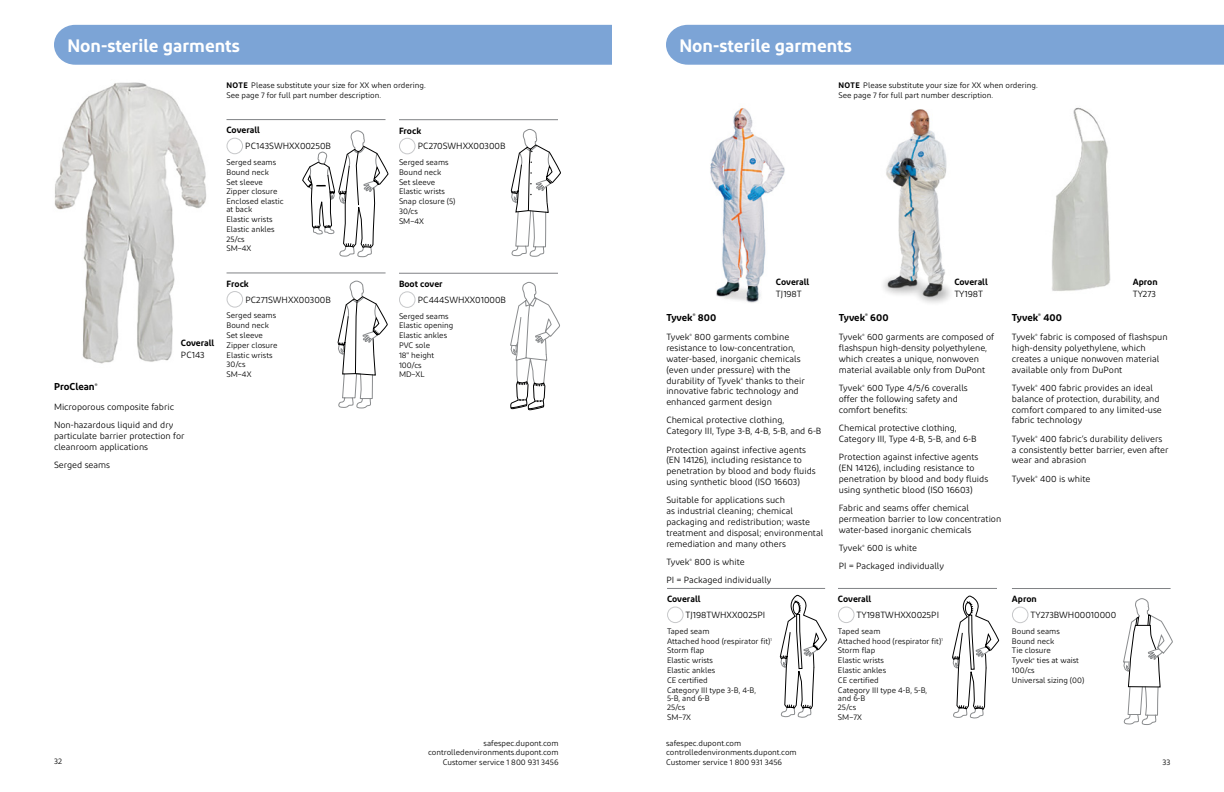
<style>
.page{position:relative;width:1224px;height:792px;background:#fff}
.page>*{position:absolute;margin:0;border:0;box-sizing:border-box;transform-origin:0 0}
.t1{font:600 18px "Diodrum";color:#fff}
.t2{font:600 10px "Diodrum";color:#000}
.t3{font:9px/10.8px "Diodrum";color:#000}
.t4{font:600 9px "Diodrum";color:#000}
.t5{font:8px/9.8px "Diodrum";color:#000}
.s1{font-weight:600}
</style>
<div class="page">
<img style="left:54px;top:82px;width:153px;height:282px">
<hr style="left:399px;top:273px;width:159px;height:1px;background:#808285">
<div style="left:399px;top:291px;width:17px;height:17px;border:1px solid #c7c8ca;border-radius:50%"></div>
<svg style="left:510px;top:282px;width:50px;height:128px"></svg>
<hr style="left:399px;top:119px;width:159px;height:1px;background:#808285">
<div style="left:399px;top:138px;width:17px;height:16px;border:1px solid #c7c8ca;border-radius:50%"></div>
<svg style="left:511px;top:129px;width:50px;height:128px"></svg>
<hr style="left:227px;top:273px;width:159px;height:1px;background:#808285">
<div style="left:227px;top:291px;width:16px;height:17px;border:1px solid #c7c8ca;border-radius:50%"></div>
<svg style="left:338px;top:281px;width:50px;height:127px"></svg>
<hr style="left:226px;top:119px;width:160px;height:1px;background:#808285">
<div style="left:226px;top:138px;width:17px;height:16px;border:1px solid #c7c8ca;border-radius:50%"></div>
<svg style="left:302px;top:130px;width:86px;height:127px"></svg>
<div style="left:54px;top:25px;width:558px;height:40px;background:#7ca4d6"></div>
<hr style="left:667px;top:588px;width:158px;height:1px;background:#808285">
<div style="left:667px;top:607px;width:17px;height:16px;border:1px solid #c7c8ca;border-radius:50%"></div>
<svg style="left:780px;top:595px;width:47px;height:123px"></svg>
<div style="left:666px;top:25px;width:558px;height:40px;background:#7ca4d6"></div>
<hr style="left:838px;top:588px;width:159px;height:1px;background:#808285">
<div style="left:838px;top:607px;width:17px;height:16px;border:1px solid #c7c8ca;border-radius:50%"></div>
<img style="left:1052px;top:107px;width:59px;height:184px">
<img style="left:883px;top:109px;width:68px;height:194px">
<svg style="left:952px;top:596px;width:47px;height:122px"></svg>
<img style="left:710px;top:108px;width:75px;height:195px">
<hr style="left:1012px;top:588px;width:159px;height:1px;background:#808285">
<div style="left:1012px;top:607px;width:17px;height:16px;border:1px solid #c7c8ca;border-radius:50%"></div>
<svg style="left:1123px;top:598px;width:50px;height:127px"></svg>
<h1 class="t1" style="left:67px;top:34px;width:174px">Non-sterile garments</h1>
<p class="t5" style="left:226px;top:80px;width:201px"><span class="s1">NOTE</span> Please substitute your size for XX when ordering.<br>See page 7 for full part number description.</p>
<p class="t4" style="left:181px;top:337px;width:35px">Coverall</p>
<p class="t3" style="left:181px;top:349px;width:25px">PC143</p>
<p class="t2" style="left:54px;top:380px;width:45px">ProClean<sup>®</sup></p>
<p class="t3" style="left:54px;top:397px;width:122px;line-height:18.4px">Microporous composite fabric<br>Non-hazardous liquid and dry</p>
<p class="t3" style="left:54px;top:430px;width:132px">particulate barrier protection for cleanroom applications</p>
<p class="t3" style="left:54px;top:459px;width:58px">Serged seams</p>
<p class="t4" style="left:226px;top:125px;width:35px">Coverall</p>
<p class="t3" style="left:245px;top:141px;width:87px">PC143SWHXX00250B</p>
<p class="t5" style="left:226px;top:157px;width:59px">Serged seams<br>Bound neck<br>Set sleeve<br>Zipper closure<br>Enclosed elastic</p>
<p class="t5" style="left:226px;top:204px;width:50px">at back<br>Elastic wrists<br>Elastic ankles<br>25/cs<br>SM–4X</p>
<p class="t4" style="left:227px;top:278px;width:24px">Frock</p>
<p class="t3" style="left:245px;top:294px;width:87px">PC271SWHXX00300B</p>
<p class="t5" style="left:227px;top:310px;width:53px">Serged seams<br>Bound neck<br>Set sleeve<br>Zipper closure<br>Elastic wrists<br>30/cs<br>SM–4X</p>
<p class="t4" style="left:399px;top:125px;width:24px">Frock</p>
<p class="t3" style="left:418px;top:141px;width:89px">PC270SWHXX00300B</p>
<p class="t5" style="left:399px;top:157px;width:58px">Serged seams<br>Bound neck<br>Set sleeve<br>Elastic wrists<br>Snap closure (5)<br>30/cs<br>SM–4X</p>
<p class="t4" style="left:399px;top:278px;width:45px">Boot cover</p>
<p class="t3" style="left:418px;top:294px;width:90px">PC444SWHXX01000B</p>
<p class="t5" style="left:399px;top:311px;width:56px">Serged seams<br>Elastic opening<br>Elastic ankles<br>PVC sole<br>18" height<br>100/cs<br>MD–XL</p>
<p class="t5" style="left:54px;top:756px;width:10px">32</p>
<p class="t5" style="left:428px;top:738px;width:132px;text-align:right">safespec.dupont.com controlledenvironments.dupont.com<br>Customer service 1 800 931 3456</p>
<h1 class="t1" style="left:679px;top:34px;width:174px">Non-sterile garments</h1>
<p class="t5" style="left:838px;top:80px;width:201px"><span class="s1">NOTE</span> Please substitute your size for XX when ordering.<br>See page 7 for full part number description.</p>
<p class="t4" style="left:776px;top:276px;width:35px">Coverall</p>
<p class="t3" style="left:776px;top:288px;width:27px">TJ198T</p>
<p class="t2" style="left:666px;top:311px;width:51px">Tyvek<sup>®</sup> 800</p>
<p class="t3" style="left:666px;top:332px;width:140px">Tyvek<sup>®</sup> 800 garments combine resistance to low-concentration, water-based, inorganic chemicals (even under pressure) with the durability of Tyvek<sup>®</sup> thanks to their innovative fabric technology and enhanced garment design</p>
<p class="t3" style="left:666px;top:415px;width:157px">Chemical protective clothing,<br>Category III, Type 3-B, 4-B, 5-B, and 6-B</p>
<p class="t3" style="left:666px;top:444px;width:151px">Protection against infective agents (EN 14126), including resistance to penetration by blood and body fluids using synthetic blood (ISO 16603)</p>
<p class="t3" style="left:666px;top:495px;width:158px">Suitable for applications such<br>as industrial cleaning; chemical packaging and redistribution; waste treatment and disposal; environmental remediation and many others</p>
<p class="t3" style="left:666px;top:552px;width:107px;line-height:18.4px">Tyvek<sup>®</sup> 800 is white<br>PI = Packaged individually</p>
<p class="t4" style="left:667px;top:593px;width:35px">Coverall</p>
<p class="t3" style="left:686px;top:609px;width:81px">TJ198TWHXX0025PI</p>
<p class="t5" style="left:667px;top:626px;width:106px">Taped seam<br>Attached hood (respirator fit)<sup>1<br></sup>Storm flap<br>Elastic wrists<br>Elastic ankles<br>CE certified<br>Category III type 3-B, 4-B,</p>
<p class="t5" style="left:667px;top:693px;width:44px">5-B, and 6-B<br>25/cs<br>SM–7X</p>
<p class="t5" style="left:666px;top:738px;width:132px">safespec.dupont.com controlledenvironments.dupont.com<br>Customer service 1 800 931 3456</p>
<p class="t4" style="left:954px;top:276px;width:35px">Coverall</p>
<p class="t3" style="left:954px;top:288px;width:30px">TY198T</p>
<p class="t2" style="left:839px;top:311px;width:51px">Tyvek<sup>®</sup> 600</p>
<p class="t3" style="left:839px;top:332px;width:157px">Tyvek<sup>®</sup> 600 garments are composed of flashspun high-density polyethylene, which creates a unique, nonwoven material available only from DuPont</p>
<p class="t3" style="left:839px;top:382px;width:131px">Tyvek<sup>®</sup> 600 Type 4/5/6 coveralls offer the following safety and comfort benefits:</p>
<p class="t3" style="left:839px;top:422px;width:139px">Chemical protective clothing,<br>Category III, Type 4-B, 5-B, and 6-B</p>
<p class="t3" style="left:839px;top:452px;width:151px">Protection against infective agents (EN 14126), including resistance to penetration by blood and body fluids using synthetic blood (ISO 16603)</p>
<p class="t3" style="left:839px;top:502px;width:164px">Fabric and seams offer chemical permeation barrier to low concentration water-based inorganic chemicals</p>
<p class="t3" style="left:839px;top:538px;width:107px;line-height:18.4px">Tyvek<sup>®</sup> 600 is white<br>PI = Packaged individually</p>
<p class="t4" style="left:838px;top:593px;width:35px">Coverall</p>
<p class="t3" style="left:857px;top:609px;width:84px">TY198TWHXX0025PI</p>
<p class="t5" style="left:838px;top:626px;width:106px">Taped seam<br>Attached hood (respirator fit)<sup>1<br></sup>Storm flap<br>Elastic wrists<br>Elastic ankles<br>CE certified<br>Category III type 4-B, 5-B,</p>
<p class="t5" style="left:838px;top:693px;width:29px">and 6-B<br>25/cs<br>SM–7X</p>
<p class="t4" style="left:1133px;top:276px;width:26px">Apron</p>
<p class="t3" style="left:1133px;top:288px;width:25px">TY273</p>
<p class="t2" style="left:1012px;top:311px;width:52px">Tyvek<sup>®</sup> 400</p>
<p class="t3" style="left:1012px;top:332px;width:157px">Tyvek<sup>®</sup> fabric is composed of flashspun high-density polyethylene, which creates a unique nonwoven material available only from DuPont</p>
<p class="t3" style="left:1012px;top:382px;width:151px">Tyvek<sup>®</sup> 400 fabric provides an ideal balance of protection, durability, and comfort compared to any limited-use fabric technology</p>
<p class="t3" style="left:1012px;top:433px;width:158px">Tyvek<sup>®</sup> 400 fabric’s durability delivers a consistently better barrier, even after wear and abrasion</p>
<p class="t3" style="left:1012px;top:473px;width:80px">Tyvek<sup>®</sup> 400 is white</p>
<p class="t4" style="left:1012px;top:593px;width:26px">Apron</p>
<p class="t3" style="left:1031px;top:609px;width:87px">TY273BWH00010000</p>
<p class="t5" style="left:1012px;top:626px;width:74px">Bound seams<br>Bound neck<br>Tie closure<br>Tyvek<sup>®</sup> ties at waist<br>100/cs<br>Universal sizing (00)</p>
<p class="t5" style="left:1163px;top:757px;width:10px">33</p>
</div>
